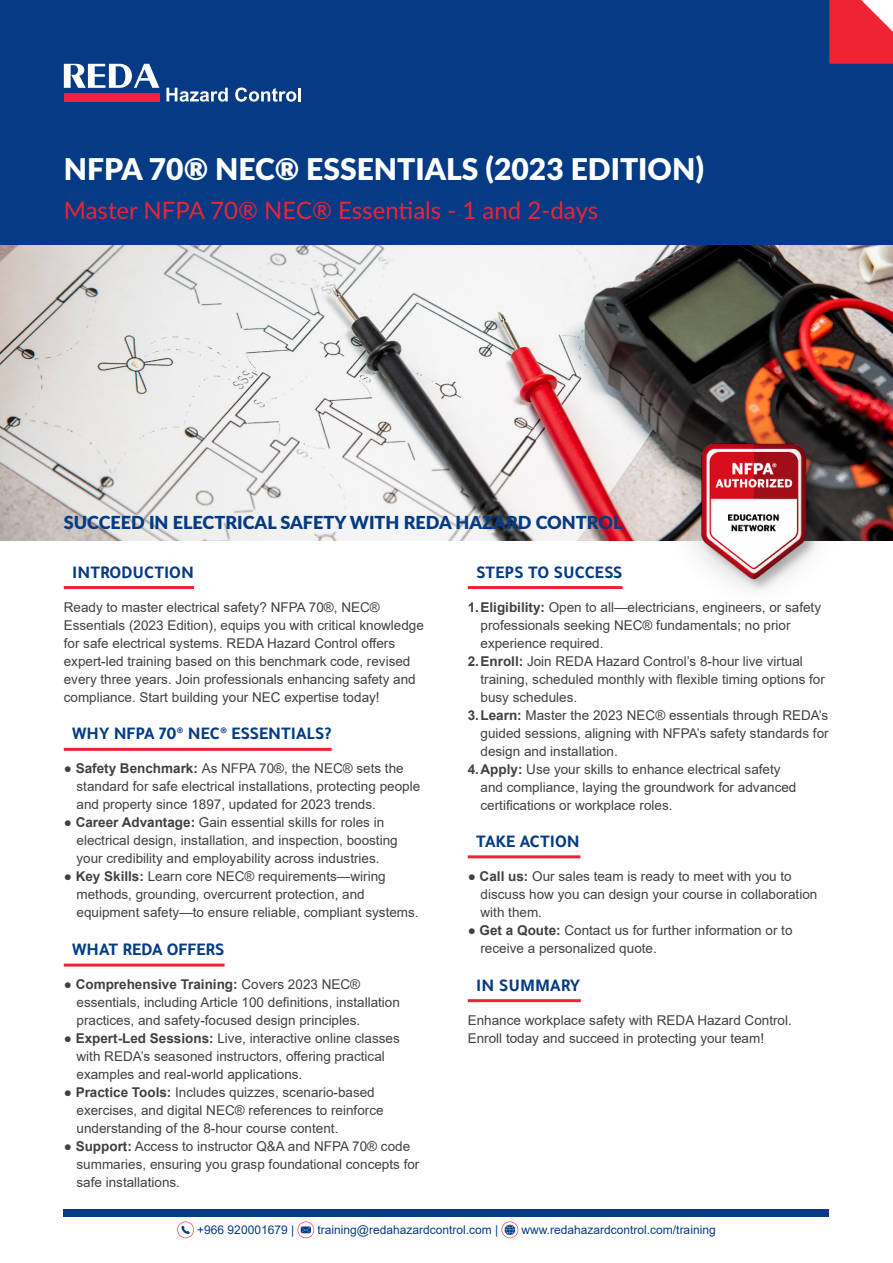
<style>
.page{position:relative;width:893px;height:1263px;background:#fff}
.page>*{position:absolute;margin:0;border:0;box-sizing:border-box;transform-origin:0 0}
.t1{font:900 30px "Lato";color:#fff}
.t2{font:24px "Lato";color:#ee2435}
.t3{font:700 18px "Tajawal";color:#053b84}
.t4{font:900 18px "Lato";color:#053b84}
.t5{font:13.5px/18px "Arial";color:#414042}
.t6{font:12px "Arial";color:#053b84}
.s1{font-weight:700}
</style>
<div class="page">
<div style="left:0;top:0;width:893px;height:246px;background:#053b84"></div>
<svg style="left:829px;top:0;width:64px;height:64px"></svg>
<svg style="left:166px;top:88px;width:62px;height:14px"></svg>
<svg style="left:235px;top:87px;width:66px;height:15px"></svg>
<div style="left:64px;top:94px;width:95px;height:8px;background:#ee2435"></div>
<svg style="left:64px;top:64px;width:95px;height:24px"></svg>
<div style="left:64px;top:1209px;width:765px;height:7px;background:#053b84"></div>
<svg style="left:177px;top:1221px;width:17px;height:17px"></svg>
<svg style="left:297px;top:1221px;width:17px;height:17px"></svg>
<svg style="left:502px;top:1221px;width:16px;height:17px"></svg>
<img style="left:0;top:246px;width:893px;height:294px">
<hr style="left:64px;top:586px;width:130px;height:3px;background:#ee2435">
<hr style="left:468px;top:586px;width:155px;height:3px;background:#ee2435">
<hr style="left:468px;top:855px;width:112px;height:3px;background:#ee2435">
<hr style="left:468px;top:999px;width:113px;height:3px;background:#ee2435">
<hr style="left:64px;top:748px;width:268px;height:3px;background:#ee2435">
<hr style="left:64px;top:963px;width:161px;height:3px;background:#ee2435">
<div style="left:663px;top:404px;width:181px;height:210px;background:#000;opacity:.25"></div>
<div style="left:685px;top:430px;width:138px;height:155px;background:#000;opacity:.5"></div>
<h1 class="t1" style="left:64px;top:147px;width:642px">NFPA 70® NEC® ESSENTIALS (2023 EDITION(</h1>
<h2 class="t2" style="left:64px;top:193px;width:536px">Master NFPA 70® NEC® Essentials 1- and 2-days</h2>
<h3 class="t4" style="left:64px;top:509px;width:560px">SUCCEED IN ELECTRICAL SAFETY WITH REDA HAZARD CONTROL</h3>
<h3 class="t3" style="left:72px;top:558px;width:123px">INTRODUCTION</h3>
<h3 class="t3" style="left:476px;top:558px;width:148px">STEPS TO SUCCESS</h3>
<p class="t5" style="left:64px;top:598px;width:362px">Ready to master electrical safety? NFPA 70®, NECR Essentials (2023 Edition ,) equips you with critical knowledge for safe electrical systems. REDA Hazard Control offers expert-led training based on this benchmark code, revised every three years. Join professionals enhancing safety and compliance. Start building your NEC expertise today!</p>
<p class="t5" style="left:468px;top:598px;width:355px"><span class="s1">1.Eligibility:</span> Open to all—electricians, engineers, or safety</p>
<p class="t5" style="left:480px;top:616px;width:312px">professionals seeking NEC® fundamentals; no prior</p>
<p class="t5" style="left:480px;top:634px;width:125px">experience required.</p>
<p class="t5" style="left:468px;top:652px;width:337px"><span class="s1">2.Enroll:</span> Join REDA Hazard Control s’ 8-hour live virtual</p>
<p class="t5" style="left:480px;top:670px;width:346px">training, scheduled monthly with flexible timing options for</p>
<p class="t5" style="left:480px;top:688px;width:98px">busy schedules.</p>
<p class="t5" style="left:468px;top:706px;width:362px"><span class="s1">3.Learn:</span> Master the 2023 NEC® essentials through REDAs’</p>
<p class="t5" style="left:480px;top:724px;width:350px">guided sessions, aligning with NFPAs’ safety standards for</p>
<p class="t5" style="left:480px;top:742px;width:139px">design and installation.</p>
<p class="t5" style="left:468px;top:760px;width:314px"><span class="s1">4.Apply:</span> Use your skills to enhance electrical safety</p>
<p class="t5" style="left:480px;top:778px;width:317px">and compliance, laying the groundwork for advanced</p>
<p class="t5" style="left:480px;top:796px;width:194px">certifications or workplace roles.</p>
<h3 class="t3" style="left:72px;top:720px;width:261px">WHY NFPA 70® NEC® ESSENTIALS?</h3>
<p class="t5" style="left:77px;top:759px;width:345px;text-indent:-13px"><span class="s1">● Safety Benchmark:</span> As NFPA 70®, the NEC® sets the standard for safe electrical installations, protecting people and property since 1897, updated for 2023 trends.</p>
<p class="t5" style="left:77px;top:813px;width:323px;text-indent:-13px"><span class="s1">● Career Advantage:</span> Gain essential skills for roles in electrical design, installation, and inspection, boosting your credibility and employability across industries.</p>
<p class="t5" style="left:77px;top:867px;width:344px;text-indent:-13px"><span class="s1">● Key Skills:</span> Learn core NEC® requirements—wiring methods, grounding, overcurrent protection, and equipment safety—to ensure reliable, compliant systems.</p>
<h3 class="t3" style="left:476px;top:828px;width:105px">TAKE ACTION</h3>
<p class="t5" style="left:480px;top:867px;width:338px;text-indent:-13px"><span class="s1">● Call us:</span> Our sales team is ready to meet with you to discuss how you can design your course in collaboration with them.</p>
<p class="t5" style="left:480px;top:921px;width:313px;text-indent:-13px"><span class="s1">● Get a Qoute:</span> Contact us for further information or to receive a personalized quote.</p>
<h3 class="t3" style="left:72px;top:936px;width:154px">WHAT REDA OFFERS</h3>
<p class="t5" style="left:77px;top:975px;width:325px;text-indent:-13px"><span class="s1">● Comprehensive Training:</span> Covers 2023 NECR essentials, including Article 100 definitions, installation practices, and safety-focused design principles.</p>
<p class="t5" style="left:77px;top:1029px;width:325px;text-indent:-13px"><span class="s1">● Expert-Led Sessions:</span> Live, interactive online classes with REDAs’ seasoned instructors, offering practical examples and real-world applications.</p>
<p class="t5" style="left:77px;top:1083px;width:309px;text-indent:-13px"><span class="s1">● Practice Tools:</span> Includes quizzes, scenario-based exercises, and digital NEC® references to reinforce understanding of the 8-hour course content.</p>
<p class="t5" style="left:77px;top:1137px;width:344px;text-indent:-13px"><span class="s1">● Support:</span> Access to instructor Q&amp;A and NFPA 70® code summaries, ensuring you grasp foundational concepts for safe installations.</p>
<h3 class="t3" style="left:476px;top:971px;width:106px">IN SUMMARY</h3>
<p class="t5" style="left:468px;top:1011px;width:326px">Enhance workplace safety with REDA Hazard Control.<br>Enroll today and succeed in protecting your team!</p>
<p class="t6" style="left:197px;top:1221px;width:98px">+966 920001679 |</p>
<p class="t6" style="left:317px;top:1221px;width:182px">training@redahazardcontrol.com |</p>
<p class="t6" style="left:522px;top:1221px;width:196px">www.redahazardcontrol.com/training</p>
</div>
